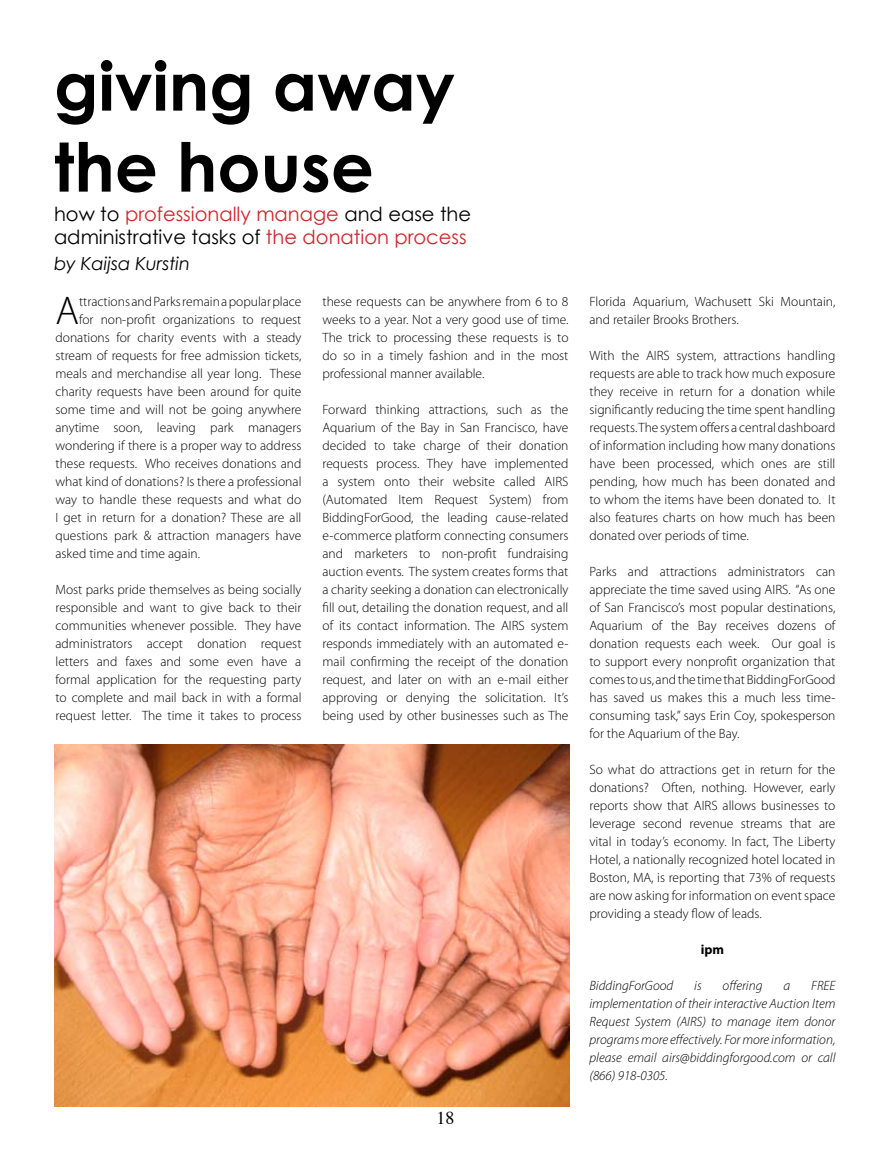
<style>
.page{position:relative;width:891px;height:1161px;background:#fff}
.page>*{position:absolute;margin:0;border:0;box-sizing:border-box;transform-origin:0 0}
.t1{font:700 67.5px/81px "Century Gothic";color:#000}
.t2{font:300 40.2px "Myriad Pro";color:#000}
.t3{font:19.5px/23.4px "Century Gothic";color:#d2232a}
.t4{font:italic 18px "Century Gothic";color:#000}
.t5{font:18px "Times";color:#000}
.t6{font:300 13.5px/18px "Myriad Pro";color:#000;text-align:justify}
.t7{font:italic 300 13.5px/18px "Myriad Pro";color:#000;text-align:justify}
.t8{font:700 13.5px "Myriad Pro";color:#000}
.s1{color:#000}
</style>
<div class="page">
<img style="left:54px;top:744px;width:515px;height:363px">
<h1 class="t1" style="left:54px;top:44px;width:402px">giving away the house</h1>
<h3 class="t3" style="left:54px;top:202px;width:419px"><span class="s1">how to</span> professionally manage <span class="s1">and ease the administrative tasks of</span> the donation process</h3>
<h3 class="t4" style="left:54px;top:253px;width:138px">by Kaijsa Kurstin</h3>
<h2 class="t2" style="left:56px;top:286px;width:25px">A</h2>
<p class="t6" style="left:79px;top:292px;width:224px">ttractions and Parks remain a popular place</p>
<p class="t6" style="left:79px;top:310px;width:224px">for non-profit organizations to request</p>
<p class="t6" style="left:56px;top:328px;width:248px">donations for charity events with a steady</p>
<p class="t6" style="left:56px;top:346px;width:248px">stream of requests for free admission tickets,</p>
<p class="t6" style="left:56px;top:364px;width:247px">meals and merchandise all year long. These</p>
<p class="t6" style="left:56px;top:382px;width:247px">charity requests have been around for quite</p>
<p class="t6" style="left:56px;top:400px;width:247px">some time and will not be going anywhere</p>
<p class="t6" style="left:56px;top:418px;width:248px">anytime soon, leaving park managers</p>
<p class="t6" style="left:56px;top:436px;width:247px">wondering if there is a proper way to address</p>
<p class="t6" style="left:56px;top:454px;width:248px">these requests. Who receives donations and</p>
<p class="t6" style="left:56px;top:472px;width:248px">what kind of donations? Is there a professional</p>
<p class="t6" style="left:56px;top:490px;width:247px">way to handle these requests and what do</p>
<p class="t6" style="left:56px;top:508px;width:247px">I get in return for a donation? These are all</p>
<p class="t6" style="left:56px;top:526px;width:247px">questions park &amp; attraction managers have</p>
<p class="t6" style="left:56px;top:544px;width:146px">asked time and time again.</p>
<p class="t6" style="left:56px;top:580px;width:248px">Most parks pride themselves as being socially responsible and want to give back to their communities whenever possible. They have administrators accept donation request letters and faxes and some even have a formal application for the requesting party to complete and mail back in with a formal request letter. The time it takes to process</p>
<p class="t6" style="left:322px;top:292px;width:248px">these requests can be anywhere from 6 to 8 weeks to a year. Not a very good use of time.<br>The trick to processing these requests is to do so in a timely fashion and in the most professional manner available.</p>
<p class="t6" style="left:322px;top:400px;width:248px">Forward thinking attractions, such as the Aquarium of the Bay in San Francisco, have decided to take charge of their donation requests process. They have implemented a system onto their website called AIRS (Automated Item Request System) from BiddingForGood, the leading cause-related e-commerce platform connecting consumers and marketers to non-profit fundraising auction events. The system creates forms that a charity seeking a donation can electronically fill out, detailing the donation request, and all of its contact information. The AIRS system responds immediately with an automated e&shy;mail confirming the receipt of the donation request, and later on with an e-mail either approving or denying the solicitation. It’s being used by other businesses such as The</p>
<h3 class="t5" style="left:436px;top:1101px;width:17px">18</h3>
<p class="t6" style="left:590px;top:292px;width:248px">Florida Aquarium, Wachusett Ski Mountain, and retailer Brooks Brothers.</p>
<p class="t6" style="left:590px;top:346px;width:248px">With the AIRS system, attractions handling requests are able to track how much exposure they receive in return for a donation while significantly reducing the time spent handling requests. The system offers a central dashboard of information including how many donations have been processed, which ones are still pending, how much has been donated and to whom the items have been donated to. It also features charts on how much has been donated over periods of time.</p>
<p class="t6" style="left:590px;top:562px;width:248px">Parks and attractions administrators can appreciate the time saved using AIRS. “As one of San Francisco’s most popular destinations, Aquarium of the Bay receives dozens of donation requests each week. Our goal is to support every nonprofit organization that comes to us, and the time that BiddingForGood has saved us makes this a much less time&shy;consuming task,” says Erin Coy, spokesperson for the Aquarium of the Bay.</p>
<p class="t6" style="left:590px;top:760px;width:248px">So what do attractions get in return for the donations? Often, nothing. However, early reports show that AIRS allows businesses to leverage second revenue streams that are vital in today’s economy. In fact, The Liberty Hotel, a nationally recognized hotel located in Boston, MA, is reporting that 73% of requests are now asking for information on event space providing a steady flow of leads.</p>
<p class="t8" style="left:701px;top:941px;width:25px">ipm</p>
<p class="t7" style="left:590px;top:976px;width:85px">BiddingForGood</p>
<p class="t7" style="left:694px;top:976px;width:9px">is</p>
<p class="t7" style="left:723px;top:976px;width:41px">offering</p>
<p class="t7" style="left:783px;top:976px;width:8px">a</p>
<p class="t7" style="left:590px;top:976px;width:247px;text-indent:222px">FREE implementation of their interactive Auction Item Request System (AIRS) to manage item donor programs more effectively. For more information, please email airs@biddingforgood.com or call (866) 918-0305.</p>
</div>
